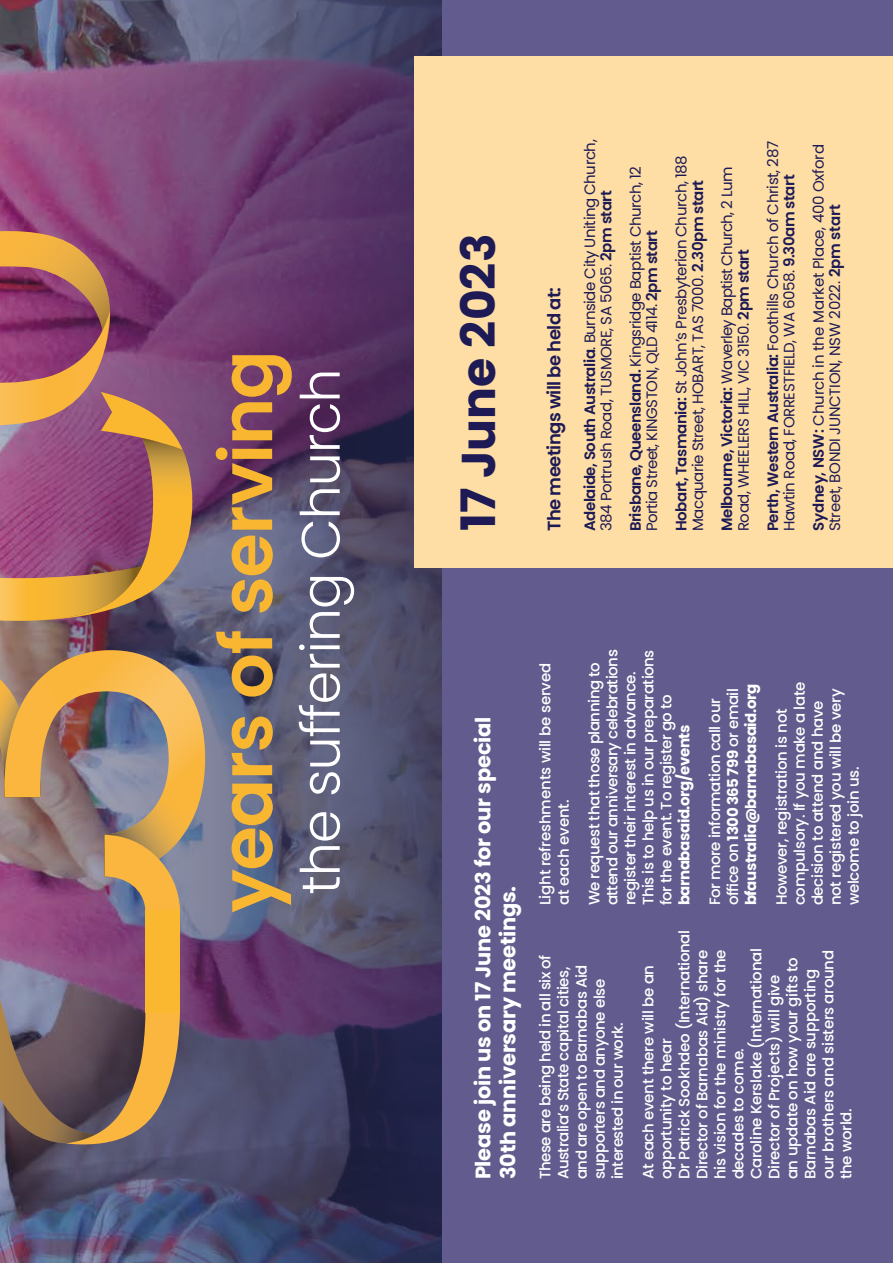
<style>
.page{position:relative;width:893px;height:1263px;background:#fff}
.page>*{position:absolute;margin:0;border:0;box-sizing:border-box;transform-origin:0 0}
.t1{font:600 72px "Poppins";letter-spacing:-.02em;color:#f9b731}
.t2{font:300 54px "Poppins";letter-spacing:-.02em;color:#fff}
.t3{font:700 47.4px "Poppins";color:#1d1a55}
.t4{font:700 21px/25.2px "Poppins";letter-spacing:-.01em;color:#fff}
.t5{font:600 18px "Poppins";letter-spacing:-.03em;color:#1d1a55}
.t6{font:500 15px/18px "Poppins";letter-spacing:-.02em;color:#fff}
.t7{font:15px/16.5px "Poppins";letter-spacing:-.03em;color:#1d1a55}
.t8{font:700 15px "Poppins";letter-spacing:-.03em;color:#fff}
.s1{font-weight:600}
.s2{font-weight:700}
</style>
<div class="page">
<svg style="left:0;top:0;width:442px;height:1263px;background:#59486d"></svg>
<svg style="left:0;top:229px;width:192px;height:392px;background:#a46367"></svg>
<img style="left:0;top:650px;width:205px;height:496px">
<div style="left:145px;top:910px;width:35px;height:102px;background:#fab830"></div>
<div style="left:442px;top:0;width:451px;height:1263px;background:#615c8d"></div>
<div style="left:415px;top:56px;width:478px;height:512px;background:#fedea5"></div>
<h1 class="t1" style="left:205px;top:913px;width:564px;rotate:-90deg">years of serving</h1>
<h2 class="t2" style="left:289px;top:894px;width:527px;rotate:-90deg">the suffering Church</h2>
<h3 class="t3" style="left:451px;top:531px;width:299px;rotate:-90deg">17 June 2023</h3>
<p class="t5" style="left:544px;top:531px;width:246px;rotate:-90deg">The meetings will be held at:</p>
<p class="t7" style="left:582px;top:531px;width:393px;rotate:-90deg"><span class="s1">Adelaide, South Australia</span>. Burnside City Uniting Church,<br>384 Portrush Road, TUSMORE, SA 5065. <span class="s1">2pm start</span></p>
<p class="t7" style="left:627px;top:531px;width:366px;rotate:-90deg"><span class="s1">Brisbane, Queensland.</span> Kingsridge Baptist Church, 12<br>Portia Street, KINGSTON, QLD 4114. <span class="s1">2pm start</span></p>
<p class="t7" style="left:673px;top:531px;width:377px;rotate:-90deg"><span class="s1">Hobart, Tasmania:</span> St John’s Presbyterian Church, 188<br>Macquarie Street, HOBART, TAS 7000. <span class="s1">2.30pm start</span></p>
<p class="t7" style="left:719px;top:531px;width:366px;rotate:-90deg"><span class="s1">Melbourne, Victoria:</span> Waverley Baptist Church, 2 Lum<br>Road, WHEELERS HILL, VIC 3150. <span class="s1">2pm start</span></p>
<p class="t7" style="left:765px;top:531px;width:391px;rotate:-90deg"><span class="s1">Perth, Western Australia:</span> Foothills Church of Christ, 287<br>Hawtin Road, FORRESTFIELD, WA 6058. <span class="s1">9.30am start</span></p>
<p class="t7" style="left:810px;top:531px;width:388px;rotate:-90deg"><span class="s1">Sydney, NSW:</span> Church in the Market Place, 400 Oxford<br>Street, BONDI JUNCTION, NSW 2022. <span class="s1">2pm start</span></p>
<h3 class="t4" style="left:471px;top:1179px;width:464px;rotate:-90deg">Please join us on 17 June 2023 for our special<br>30th anniversary meetings.</h3>
<p class="t6" style="left:536px;top:905px;width:244px;rotate:-90deg">Light refreshments will be served at each event.</p>
<p class="t6" style="left:585px;top:905px;width:257px;rotate:-90deg">We request that those planning to attend our anniversary celebrations register their interest in advance.<br>This is to help us in our preparations for the event. To register go to</p>
<p class="t8" style="left:675px;top:905px;width:182px;rotate:-90deg">barnabasaid.org/events</p>
<p class="t6" style="left:706px;top:905px;width:223px;rotate:-90deg">For more information call our office on <span class="s2">1300 365 799</span> or email <span class="s2">bfaustralia@barnabasaid.org</span></p>
<p class="t6" style="left:773px;top:905px;width:225px;rotate:-90deg">However, registration is not compulsory. If you make a late decision to attend and have not registered you will be very welcome to join us.</p>
<p class="t6" style="left:536px;top:1179px;width:226px;rotate:-90deg">These are being held in all six of<br>Australia’s State capital cities, and are open to Barnabas Aid supporters and anyone else interested in our work.</p>
<p class="t6" style="left:639px;top:1179px;width:251px;rotate:-90deg">At each event there will be an opportunity to hear<br>Dr Patrick Sookhdeo (International<br>Director of Barnabas Aid) share his vision for the ministry for the decades to come.<br>Caroline Kerslake (International<br>Director of Projects) will give<br>an update on how your gifts to<br>Barnabas Aid are supporting<br>our brothers and sisters around the world.</p>
</div>
